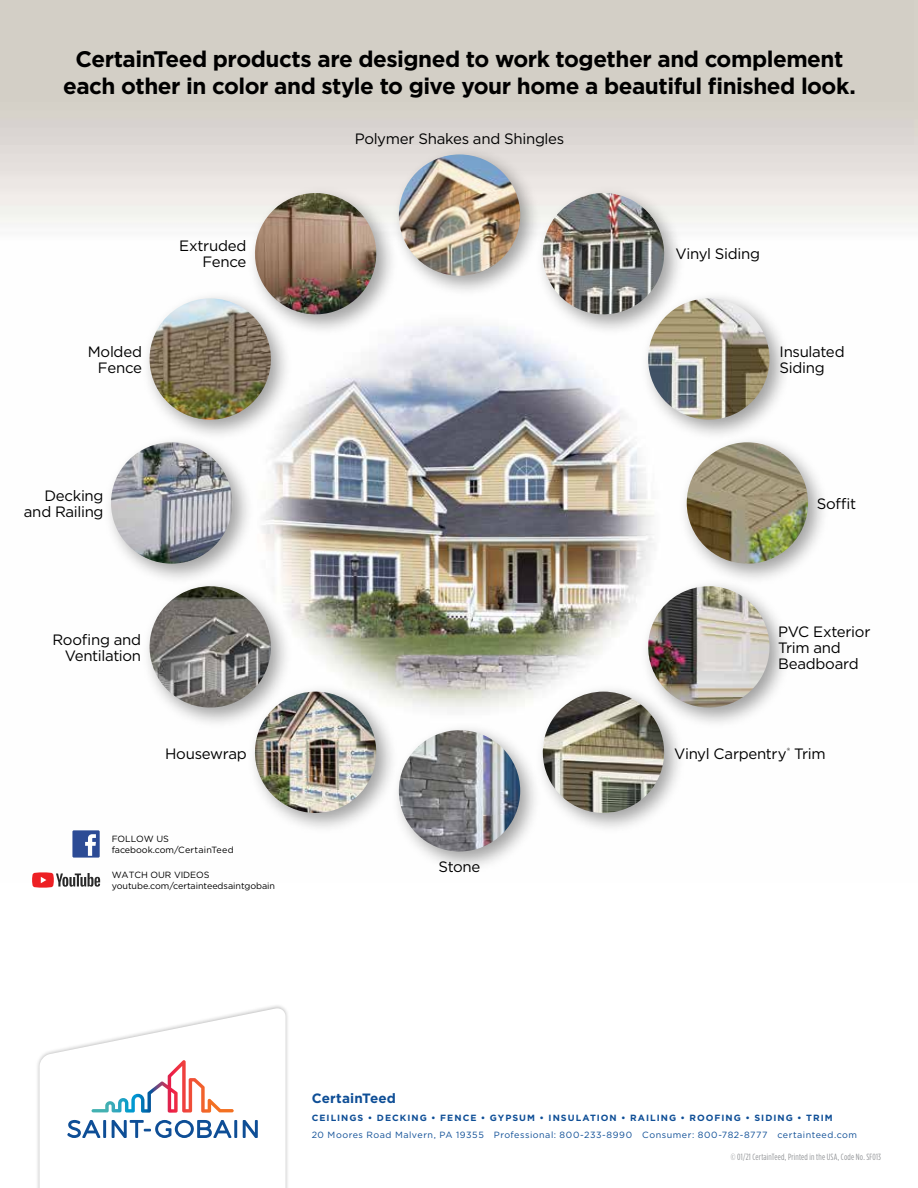
<style>
.page{position:relative;width:918px;height:1188px;background:#fff}
.page>*{position:absolute;margin:0;border:0;box-sizing:border-box;transform-origin:0 0}
.t1{font:700 22.5px/26.1px "Gotham";letter-spacing:-.025em;color:#000;text-align:center}
.t2{font:15px/15.8px "Gotham";letter-spacing:-.02em;color:#000;text-align:right}
.t3{font:700 13.5px "Gotham";letter-spacing:.015em;color:#0e4e96}
.t4{font:9px "Gotham";letter-spacing:.055em;color:#0e4e96}
.t5{font:9px/11.2px "Gotham";letter-spacing:-.005em;color:#000}
.t6{font:700 9px "Gotham";letter-spacing:.11em;color:#0e4e96}
.t7{font:9px "Gotham Condensed";letter-spacing:.02em;color:#939598}
</style>
<div class="page">
<img style="left:0;top:0;width:918px;height:883px">
<div style="left:391px;top:146px;width:151px;height:152px;background:#000;opacity:.37"></div>
<img style="left:399px;top:154px;width:121px;height:122px;border-radius:61px">
<div style="left:679px;top:434px;width:151px;height:152px;background:#000;opacity:.37"></div>
<img style="left:687px;top:442px;width:121px;height:122px;border-radius:61px">
<div style="left:391px;top:722px;width:151px;height:151px;background:#000;opacity:.37"></div>
<img style="left:399px;top:730px;width:121px;height:122px;border-radius:61px">
<div style="left:103px;top:434px;width:151px;height:152px;background:#000;opacity:.37"></div>
<img style="left:111px;top:442px;width:121px;height:122px;border-radius:61px">
<div style="left:640px;top:290px;width:151px;height:152px;background:#000;opacity:.37"></div>
<img style="left:647px;top:298px;width:124px;height:123px">
<div style="left:535px;top:185px;width:151px;height:151px;background:#000;opacity:.37"></div>
<img style="left:541px;top:193px;width:125px;height:123px">
<div style="left:535px;top:684px;width:151px;height:151px;background:#000;opacity:.37"></div>
<img style="left:541px;top:692px;width:125px;height:123px">
<div style="left:640px;top:578px;width:151px;height:151px;background:#000;opacity:.37"></div>
<img style="left:646px;top:586px;width:125px;height:123px">
<div style="left:142px;top:578px;width:151px;height:151px;background:#000;opacity:.37"></div>
<img style="left:148px;top:586px;width:124px;height:123px">
<div style="left:247px;top:684px;width:151px;height:151px;background:#000;opacity:.37"></div>
<img style="left:253px;top:692px;width:125px;height:123px">
<div style="left:247px;top:185px;width:151px;height:151px;background:#000;opacity:.37"></div>
<img style="left:253px;top:193px;width:125px;height:123px">
<div style="left:142px;top:290px;width:151px;height:152px;background:#000;opacity:.37"></div>
<img style="left:147px;top:298px;width:127px;height:124px">
<div style="left:72px;top:830px;width:28px;height:28px;background:#2c4b95"></div>
<svg style="left:85px;top:834px;width:11px;height:22px"></svg>
<svg style="left:32px;top:872px;width:68px;height:16px"></svg>
<div style="left:35px;top:1004px;width:255px;height:184px;background:#000;opacity:.3"></div>
<svg style="left:40px;top:1007px;width:246px;height:181px"></svg>
<svg style="left:67px;top:1120px;width:33px;height:18px"></svg>
<hr style="left:103px;top:1120px;width:3px;height:18px;background:#0e4e96">
<svg style="left:112px;top:1120px;width:119px;height:18px"></svg>
<hr style="left:234px;top:1120px;width:3px;height:18px;background:#0e4e96">
<svg style="left:243px;top:1120px;width:15px;height:18px"></svg>
<svg style="left:92px;top:1060px;width:142px;height:53px"></svg>
<h1 class="t1" style="left:63px;top:46px;width:794px">CertainTeed products are designed to work together and complement each other in color and style to give your home a beautiful finished look.</h1>
<p class="t2" style="left:88px;top:344px;width:56px">Molded<br>Fence</p>
<p class="t2" style="left:179px;top:238px;width:69px">Extruded<br>Fence</p>
<p class="t2" style="left:355px;top:131px;width:211px">Polymer Shakes and Shingles</p>
<p class="t2" style="left:676px;top:246px;width:86px">Vinyl Siding</p>
<p class="t2" style="left:780px;top:344px;width:67px;text-align:left">Insulated<br>Siding</p>
<p class="t2" style="left:24px;top:488px;width:81px">Decking and Railing</p>
<p class="t2" style="left:817px;top:495px;width:41px">Soffit</p>
<p class="t2" style="left:52px;top:632px;width:90px">Roofing and<br>Ventilation</p>
<p class="t2" style="left:778px;top:624px;width:94px;text-align:left">PVC Exterior<br>Trim and<br>Beadboard</p>
<p class="t2" style="left:165px;top:745px;width:83px">Housewrap</p>
<p class="t2" style="left:674px;top:745px;width:153px">Vinyl Carpentry<sup>®</sup> Trim</p>
<p class="t5" style="left:112px;top:833px;width:124px">FOLLOW US facebook.com/CertainTeed</p>
<p class="t5" style="left:112px;top:869px;width:165px">WATCH OUR VIDEOS youtube.com/certainteedsaintgobain</p>
<p class="t2" style="left:439px;top:859px;width:43px">Stone</p>
<p class="t3" style="left:312px;top:1090px;width:86px">CertainTeed</p>
<p class="t6" style="left:312px;top:1112px;width:522px">CEILINGS • DECKING • FENCE • GYPSUM • INSULATION • RAILING • ROOFING • SIDING • TRIM</p>
<p class="t4" style="left:312px;top:1129px;width:547px">20 Moores Road Malvern, PA 19355 Professional: 800-233-8990 Consumer: 800-782-8777 certainteed.com</p>
<p class="t7" style="left:731px;top:1151px;width:152px">© 01/21 CertainTeed, Printed in the USA, Code No. SF013</p>
</div>
